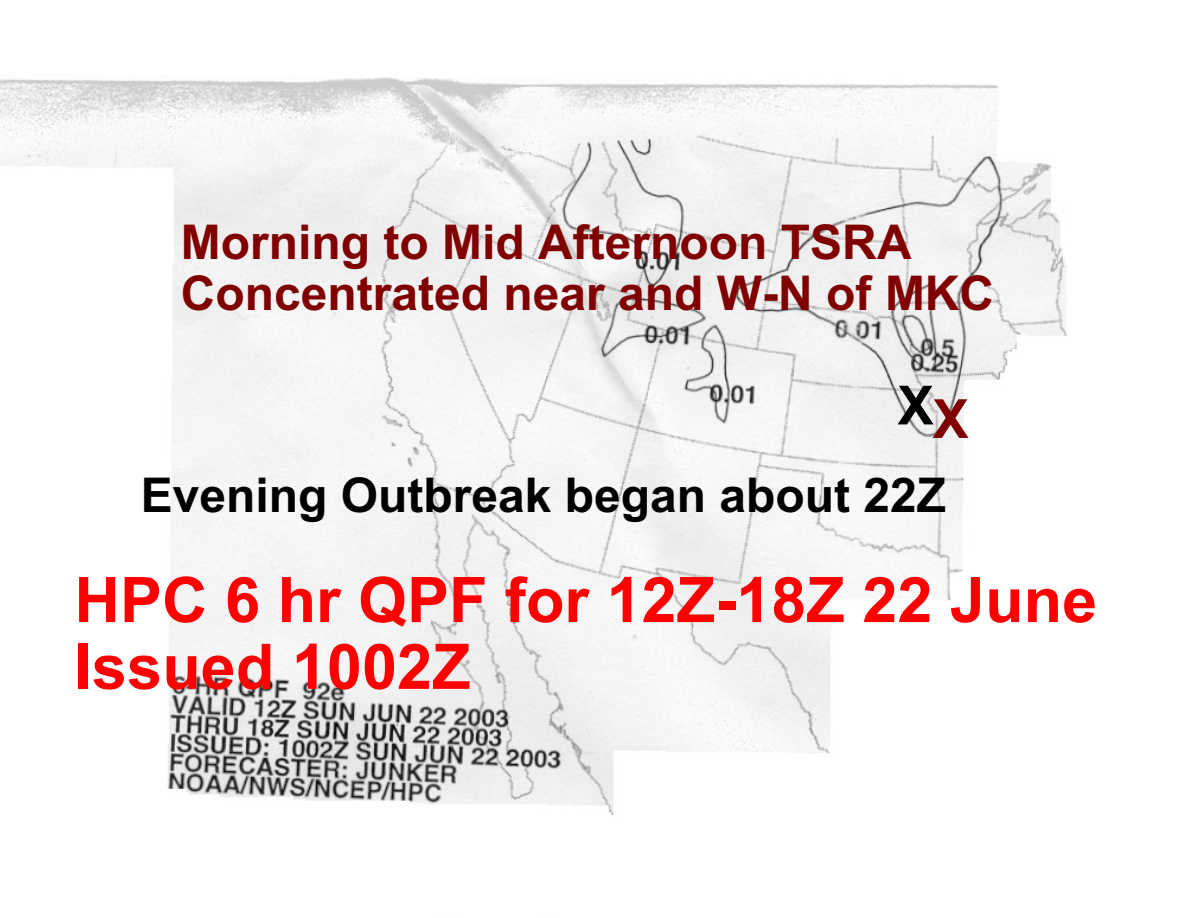
<style>
.page{position:relative;width:1188px;height:918px;background:#fff}
.page>*{position:absolute;margin:0;border:0;box-sizing:border-box;transform-origin:0 0}
.t1{font:700 62.85px/66.8px "Arial";color:#f00}
.t2{font:700 54px "Arial";color:#800000}
.t3{font:700 54px "Arial";color:#000}
.t4{font:700 48px/50.7px "Arial";color:#800000}
.t5{font:700 48px "Arial";color:#000}
</style>
<div class="page">
<img style="left:0;top:77px;width:1067px;height:738px">
<p class="t4" style="left:181px;top:221px;width:815px">Morning to Mid Afternoon TSRA<br>Concentrated near and W-N of MKC</p>
<p class="t3" style="left:898px;top:385px;width:38px">X</p>
<p class="t2" style="left:933px;top:399px;width:38px">X</p>
<p class="t5" style="left:141px;top:477px;width:807px">Evening Outbreak began about 22Z</p>
<h1 class="t1" style="left:75px;top:572px;width:1024px">HPC 6 hr QPF for 12Z-18Z 22 June<br>Issued 1002Z</h1>
</div>
